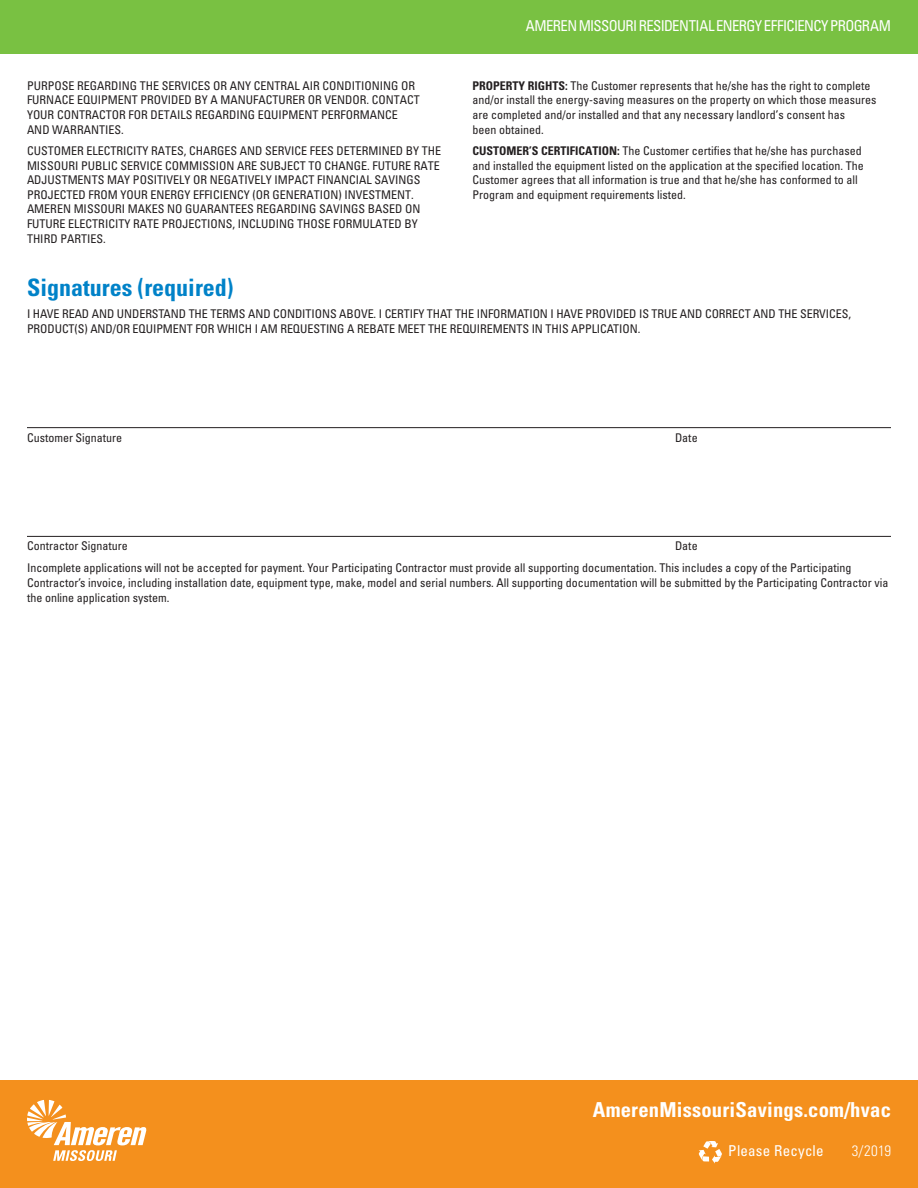
<style>
.page{position:relative;width:918px;height:1188px;background:#fff}
.page>*{position:absolute;margin:0;border:0;box-sizing:border-box;transform-origin:0 0}
.Header1_BLUE{font:700 condensed 24px "Univers LT Std";color:#0082c8}
.t1{font:700 condensed 20.7px "Univers LT Std";letter-spacing:.01em;color:#fff}
.t2{font:condensed 15px "Univers LT Std";letter-spacing:-.035em;color:#fff}
.t3{font:condensed 15px "Univers LT Std";letter-spacing:.015em;color:#fff}
.t4{font:300 condensed 15px "Univers LT Std";color:#fff}
.t_c_text{font:condensed 12px/14.7px "Univers LT Std";color:#231f20}
.s1{font-weight:700}
</style>
<div class="page">
<div style="left:0;top:1080px;width:918px;height:108px;background:#f4901d"></div>
<svg style="left:27px;top:1100px;width:119px;height:61px"></svg>
<svg style="left:699px;top:1141px;width:23px;height:23px"></svg>
<div style="left:0;top:0;width:918px;height:54px;background:#79c142"></div>
<hr style="left:27px;top:427px;width:864px;height:1px;background:#231f20">
<hr style="left:27px;top:536px;width:864px;height:1px;background:#231f20">
<p class="t_c_text" style="left:27px;top:78px;width:394px">PURPOSE REGARDING THE SERVICES OR ANY CENTRAL AIR CONDITIONING OR FURNACE EQUIPMENT PROVIDED BY A MANUFACTURER OR VENDOR. CONTACT YOUR CONTRACTOR FOR DETAILS REGARDING EQUIPMENT PERFORMANCE AND WARRANTIES.</p>
<p class="t_c_text" style="left:27px;top:143px;width:416px">CUSTOMER ELECTRICITY RATES, CHARGES AND SERVICE FEES DETERMINED BY THE MISSOURI PUBLIC SERVICE COMMISSION ARE SUBJECT TO CHANGE. FUTURE RATE ADJUSTMENTS MAY POSITIVELY OR NEGATIVELY IMPACT FINANCIAL SAVINGS PROJECTED FROM YOUR ENERGY EFFICIENCY (OR GENERATION) INVESTMENT.<br>AMEREN MISSOURI MAKES NO GUARANTEES REGARDING SAVINGS BASED ON FUTURE ELECTRICITY RATE PROJECTIONS, INCLUDING THOSE FORMULATED BY THIRD PARTIES.</p>
<p class="t2" style="left:526px;top:16px;width:367px">AMEREN MISSOURI RESIDENTIAL ENERGY EFFICIENCY PROGRAM</p>
<p class="t_c_text" style="left:472px;top:78px;width:405px"><span class="s1">PROPERTY RIGHTS:</span> The Customer represents that he/she has the right to complete and/or install the energy-saving measures on the property on which those measures are completed and/or installed and that any necessary landlord’s consent has<br>been obtained.</p>
<p class="t_c_text" style="left:472px;top:143px;width:393px"><span class="s1">CUSTOMER’S CERTIFICATION:</span> The Customer certifies that he/she has purchased and installed the equipment listed on the application at the specified location. The Customer agrees that all information is true and that he/she has conformed to all Program and equipment requirements listed.</p>
<p class="Header1_BLUE" style="left:27px;top:273px;width:208px">Signatures (required)</p>
<p class="t_c_text" style="left:27px;top:306px;width:826px">I HAVE READ AND UNDERSTAND THE TERMS AND CONDITIONS ABOVE. I CERTIFY THAT THE INFORMATION I HAVE PROVIDED IS TRUE AND CORRECT AND THE SERVICES,<br>PRODUCT(S) AND/OR EQUIPMENT FOR WHICH I AM REQUESTING A REBATE MEET THE REQUIREMENTS IN THIS APPLICATION.</p>
<p class="t_c_text" style="left:27px;top:430px;width:97px">Customer Signature</p>
<p class="t_c_text" style="left:675px;top:430px;width:24px">Date</p>
<p class="t_c_text" style="left:27px;top:538px;width:102px">Contractor Signature</p>
<p class="t_c_text" style="left:675px;top:538px;width:24px">Date</p>
<p class="t_c_text" style="left:27px;top:560px;width:863px">Incomplete applications will not be accepted for payment. Your Participating Contractor must provide all supporting documentation. This includes a copy of the Participating<br>Contractor’s invoice, including installation date, equipment type, make, model and serial numbers. All supporting documentation will be submitted by the Participating Contractor via the online application system.</p>
<h2 class="t1" style="left:593px;top:1096px;width:300px">AmerenMissouriSavings.com/hvac</h2>
<p class="t3" style="left:728px;top:1141px;width:97px">Please Recycle</p>
<p class="t4" style="left:852px;top:1142px;width:41px">3/2019</p>
</div>
